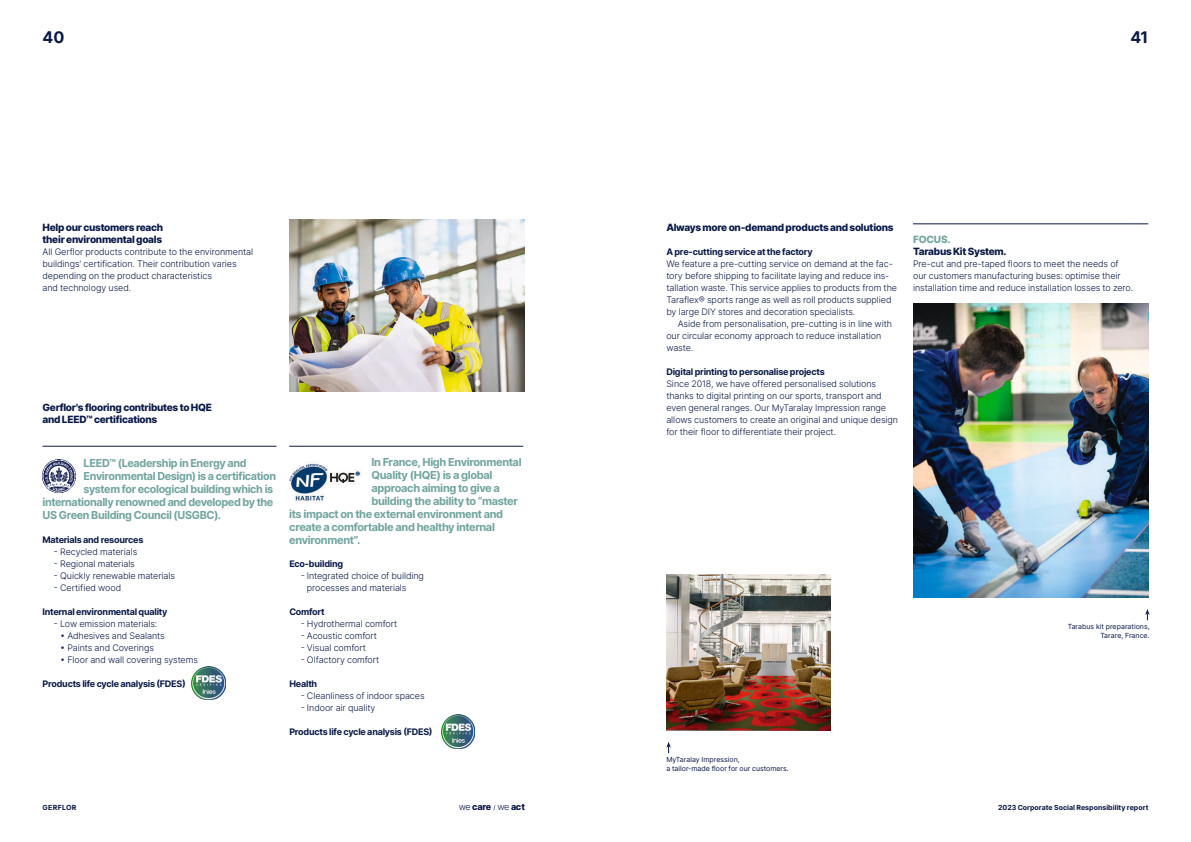
<style>
.page{position:relative;width:1191px;height:842px;background:#fff}
.page>*{position:absolute;margin:0;border:0;box-sizing:border-box;transform-origin:0 0}
.t1{font:700 16px "Inter";color:#091948}
.t2{font:700 11px "Inter";letter-spacing:-.035em;color:#71a59f}
.t3{font:800 10px/12px "Inter";letter-spacing:-.03em;color:#091948}
.t4{font:800 10px "Inter";letter-spacing:-.015em;color:#71a59f}
.t5{font:800 9.1px "Inter";letter-spacing:-.03em;color:#091948}
.t6{font:300 9px/12px "Inter";letter-spacing:-.01em;color:#091948}
.t7{font:700 9px "Inter";letter-spacing:-.025em;color:#091948}
.t8{font:7px/9px "Inter";letter-spacing:.005em;color:#091948;text-align:right}
.t9{font:700 7px "Inter";letter-spacing:.005em;color:#091948}
.t10{font:700 7px "Inter";letter-spacing:.045em;color:#091948}
.s1{font-weight:300}
</style>
<div class="page">
<img style="left:913px;top:303px;width:235px;height:294px">
<svg style="left:1145px;top:609px;width:4px;height:11px"></svg>
<img style="left:666px;top:574px;width:164px;height:156px">
<img style="left:289px;top:219px;width:235px;height:173px">
<svg style="left:666px;top:742px;width:5px;height:11px"></svg>
<hr style="left:913px;top:224px;width:235px;height:1px;background:#091948">
<img style="left:289px;top:461px;width:72px;height:41px">
<hr style="left:289px;top:446px;width:234px;height:1px;background:#091948">
<hr style="left:43px;top:446px;width:233px;height:1px;background:#091948">
<img style="left:42px;top:460px;width:33px;height:33px">
<img style="left:191px;top:666px;width:34px;height:34px">
<img style="left:441px;top:715px;width:34px;height:33px">
<h1 class="t1" style="left:43px;top:26px;width:23px">40</h1>
<h1 class="t1" style="left:1130px;top:26px;width:20px">41</h1>
<p class="t3" style="left:43px;top:221px;width:122px">Help our customers reach their environmental goals</p>
<p class="t6" style="left:43px;top:246px;width:212px">All Gerflor products contribute to the environmental buildings' certification. Their contribution varies depending on the product characteristics<br>and technology used.</p>
<p class="t3" style="left:43px;top:401px;width:171px">Gerflor's flooring contributes to HQE and LEED™ certifications</p>
<p class="t2" style="left:84px;top:455px;width:164px">LEED™ (Leadership in Energy and</p>
<p class="t2" style="left:84px;top:468px;width:194px">Environmental Design) is a certification</p>
<p class="t2" style="left:84px;top:481px;width:191px">system for ecological building which is</p>
<p class="t2" style="left:43px;top:494px;width:232px">internationally renowned and developed by the</p>
<p class="t2" style="left:43px;top:507px;width:180px">US Green Building Council (USGBC).</p>
<p class="t7" style="left:43px;top:533px;width:102px">Materials and resources</p>
<p class="t6" style="left:54px;top:546px;width:85px">- Recycled materials</p>
<p class="t6" style="left:54px;top:558px;width:83px">- Regional materials</p>
<p class="t6" style="left:54px;top:570px;width:123px">- Quickly renewable materials</p>
<p class="t6" style="left:54px;top:582px;width:69px">- Certified wood</p>
<p class="t7" style="left:43px;top:605px;width:126px">Internal environmental quality</p>
<p class="t6" style="left:54px;top:618px;width:105px">- Low emission materials:</p>
<p class="t6" style="left:60px;top:630px;width:106px">• Adhesives and Sealants</p>
<p class="t6" style="left:60px;top:642px;width:95px">• Paints and Coverings</p>
<p class="t6" style="left:60px;top:654px;width:139px">• Floor and wall covering systems</p>
<p class="t7" style="left:43px;top:677px;width:145px">Products life cycle analysis (FDES)</p>
<p class="t2" style="left:371px;top:454px;width:152px">In France, High Environmental</p>
<p class="t2" style="left:371px;top:467px;width:123px">Quality (HQE) is a global</p>
<p class="t2" style="left:371px;top:480px;width:130px">approach aiming to give a</p>
<p class="t2" style="left:371px;top:493px;width:148px">building the ability to “master</p>
<p class="t2" style="left:289px;top:506px;width:215px">its impact on the external environment and</p>
<p class="t2" style="left:289px;top:519px;width:207px">create a comfortable and healthy internal</p>
<p class="t2" style="left:289px;top:532px;width:73px">environment”.</p>
<p class="t7" style="left:289px;top:557px;width:55px">Eco-building</p>
<p class="t6" style="left:307px;top:570px;width:119px;text-indent:-6px">- Integrated choice of building processes and materials</p>
<p class="t7" style="left:289px;top:605px;width:37px">Comfort</p>
<p class="t6" style="left:301px;top:618px;width:98px">- Hydrothermal comfort</p>
<p class="t6" style="left:301px;top:630px;width:78px">- Acoustic comfort</p>
<p class="t6" style="left:301px;top:642px;width:67px">- Visual comfort</p>
<p class="t6" style="left:301px;top:654px;width:80px">- Olfactory comfort</p>
<p class="t7" style="left:289px;top:677px;width:29px">Health</p>
<p class="t6" style="left:301px;top:690px;width:125px">- Cleanliness of indoor spaces</p>
<p class="t6" style="left:301px;top:702px;width:76px">- Indoor air quality</p>
<p class="t7" style="left:289px;top:725px;width:145px">Products life cycle analysis (FDES)</p>
<p class="t10" style="left:43px;top:802px;width:35px">GERFLOR</p>
<p class="t5" style="left:459px;top:800px;width:68px"><span class="s1">we</span> care <span class="s1">we</span> act</p>
<p class="t3" style="left:666px;top:221px;width:229px">Always more on-demand products and solutions</p>
<p class="t7" style="left:666px;top:245px;width:148px">A pre-cutting service at the factory</p>
<p class="t6" style="left:666px;top:258px;width:232px">We feature a pre-cutting service on demand at the fac&shy;tory before shipping to facilitate laying and reduce ins&shy;tallation waste. This service applies to products from the Taraflex® sports range as well as roll products supplied by large DIY stores and decoration specialists.</p>
<p class="t6" style="left:666px;top:318px;width:227px;text-indent:11px">Aside from personalisation, pre-cutting is in line with our circular economy approach to reduce installation waste.</p>
<p class="t7" style="left:666px;top:365px;width:160px">Digital printing to personalise projects</p>
<p class="t6" style="left:666px;top:378px;width:233px">Since 2018, we have offered personalised solutions thanks to digital printing on our sports, transport and even general ranges. Our MyTaralay Impression range allows customers to create an original and unique design for their floor to differentiate their project.</p>
<p class="t4" style="left:913px;top:232px;width:39px">FOCUS.</p>
<p class="t3" style="left:913px;top:245px;width:95px">Tarabus Kit System.</p>
<p class="t6" style="left:913px;top:258px;width:221px">Pre-cut and pre-taped floors to meet the needs of our customers manufacturing buses: optimise their installation time and reduce installation losses to zero.</p>
<p class="t8" style="left:666px;top:755px;width:124px;text-align:left">MyTaralay Impression,<br>a tailor-made floor for our customers.</p>
<p class="t8" style="left:1067px;top:622px;width:83px">Tarabus kit preparations,<br>Tarare, France.</p>
<p class="t9" style="left:998px;top:802px;width:152px">2023 Corporate Social Responsibility report</p>
</div>
